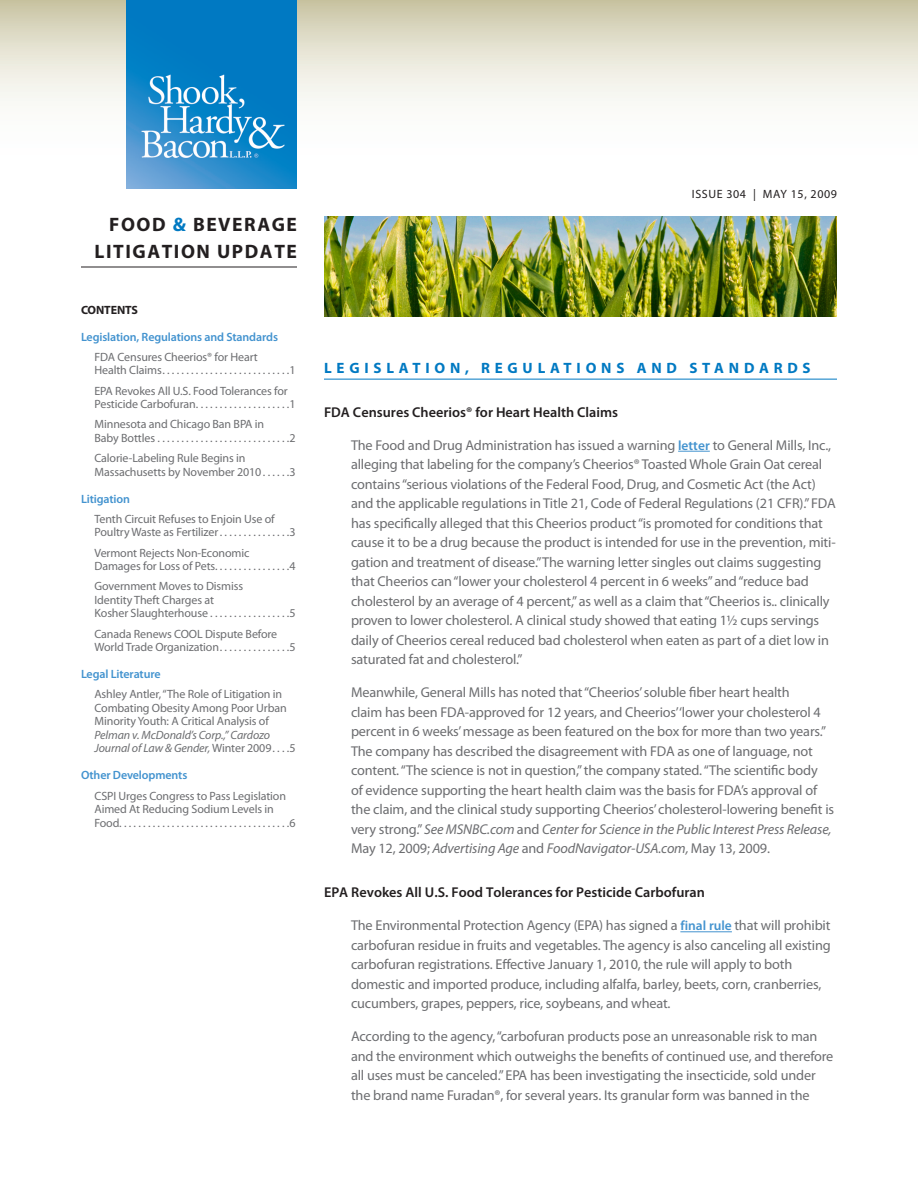
<style>
.page{position:relative;width:918px;height:1188px;background:#fff}
.page>*{position:absolute;margin:0;border:0;box-sizing:border-box;transform-origin:0 0}
.t1{font:700 19.5px/27px "Myriad Pro";letter-spacing:.08em;color:#231f20;text-align:right}
.Head{font:700 15px "Myriad Pro";letter-spacing:.32em;color:#0079c2}
.Body{font:14.25px/19.5px "Myriad Pro";letter-spacing:-.01em;color:#6c6d70}
.Subhead{font:600 14.25px "Myriad Pro";color:#231f20}
.TOC-Subhead{font:12px/13.5px "Myriad Pro";letter-spacing:-.01em;color:#6c6d70}
.TOC-Head{font:600 12px "Myriad Pro";letter-spacing:-.01em;color:#4393cf}
.t2{font:12px "Myriad Pro";letter-spacing:.05em;color:#231f20}
.t3{font:700 12px "Myriad Pro";letter-spacing:-.01em;color:#231f20}
.s1{color:#0079c2}
.s2{font-style:italic}
.s3{font-weight:600;font-size:13.5px;color:#4393cf}
</style>
<div class="page">
<svg style="left:0;top:0;width:918px;height:101px;background:#e4e1d0"></svg>
<hr style="left:81px;top:267px;width:216px;height:1px;background:#231f20">
<img style="left:126px;top:0;width:171px;height:189px">
<hr style="left:324px;top:379px;width:513px;height:1px;background:#0079c2">
<hr style="left:678px;top:451px;width:32px;height:1px;background:#4393cf">
<hr style="left:680px;top:931px;width:52px;height:1px;background:#4393cf">
<img style="left:324px;top:216px;width:513px;height:100px">
<p class="t1" style="left:94px;top:210px;width:204px">FOOD <span class="s1">&amp;</span> BEVERAGE<br>LITIGATION UPDATE</p>
<p class="t3" style="left:81px;top:302px;width:59px">CONTENTS</p>
<p class="TOC-Head" style="left:81px;top:329px;width:199px">Legislation, Regulations and Standards</p>
<p class="TOC-Subhead" style="left:94px;top:350px;width:165px">FDA Censures Cheerios® for Heart<br>Health Claims...........................</p>
<p class="TOC-Subhead" style="left:289px;top:363px;width:8px">1</p>
<p class="TOC-Subhead" style="left:94px;top:384px;width:195px">EPA Revokes All U.S. Food Tolerances for<br>Pesticide Carbofuran....................</p>
<p class="TOC-Subhead" style="left:289px;top:397px;width:8px">1</p>
<p class="TOC-Subhead" style="left:94px;top:417px;width:171px">Minnesota and Chicago Ban BPA in<br>Baby Bottles............................</p>
<p class="TOC-Subhead" style="left:289px;top:431px;width:8px">2</p>
<p class="TOC-Subhead" style="left:94px;top:451px;width:171px">Calorie-Labeling Rule Begins in<br>Massachusetts by November 2010......</p>
<p class="TOC-Subhead" style="left:289px;top:465px;width:8px">3</p>
<p class="TOC-Head" style="left:81px;top:491px;width:51px">Litigation</p>
<p class="TOC-Subhead" style="left:94px;top:512px;width:182px">Tenth Circuit Refuses to Enjoin Use of<br>Poultry Waste as Fertilizer...............</p>
<p class="TOC-Subhead" style="left:289px;top:525px;width:8px">3</p>
<p class="TOC-Subhead" style="left:94px;top:546px;width:203px">Vermont Rejects Non-Economic<br>Damages for Loss of Pets. . . . . . . . . . . . . . . .4</p>
<p class="TOC-Subhead" style="left:94px;top:579px;width:150px">Government Moves to Dismiss<br>Identity Theft Charges at<br>Kosher Slaughterhouse.................</p>
<p class="TOC-Subhead" style="left:289px;top:606px;width:8px">5</p>
<p class="TOC-Subhead" style="left:94px;top:627px;width:184px">Canada Renews COOL Dispute Before<br>World Trade Organization...............</p>
<p class="TOC-Subhead" style="left:289px;top:640px;width:8px">5</p>
<p class="TOC-Head" style="left:81px;top:666px;width:81px">Legal Literature</p>
<p class="TOC-Subhead" style="left:94px;top:687px;width:194px">Ashley Antler, “The Role of Litigation in Combating Obesity Among Poor Urban Minority Youth: A Critical Analysis of <span class="s2">Pelman v. McDonald’s Corp.,” Cardozo Journal of Law &amp; Gender,</span> Winter 2009....</p>
<p class="TOC-Subhead" style="left:289px;top:741px;width:8px">5</p>
<p class="TOC-Head" style="left:81px;top:768px;width:108px">Other Developments</p>
<p class="TOC-Subhead" style="left:94px;top:789px;width:203px">CSPI Urges Congress to Pass Legislation<br>Aimed At Reducing Sodium Levels in<br>Food. . . . . . . . . . . . . . . . . . . . . . . . . . . . . . . . . . . .6</p>
<p class="t2" style="left:692px;top:187px;width:147px">ISSUE 304 | MAY 15, 2009</p>
<p class="Head" style="left:324px;top:358px;width:488px">LEGISLATION, REGULATIONS AND STANDARDS</p>
<p class="Subhead" style="left:324px;top:403px;width:296px">FDA Censures Cheerios® for Heart Health Claims</p>
<p class="Body" style="left:351px;top:435px;width:486px">The Food and Drug Administration has issued a warning <span class="s3">letter</span> to General Mills, Inc., alleging that labeling for the company’s Cheerios® Toasted Whole Grain Oat cereal contains “serious violations of the Federal Food, Drug, and Cosmetic Act (the Act) and the applicable regulations in Title 21, Code of Federal Regulations (21 CFR).” FDA has specifically alleged that this Cheerios product “is promoted for conditions that cause it to be a drug because the product is intended for use in the prevention, miti&shy;gation and treatment of disease.” The warning letter singles out claims suggesting that Cheerios can “lower your cholesterol 4 percent in 6 weeks” and “reduce bad cholesterol by an average of 4 percent,” as well as a claim that “Cheerios is.. clinically proven to lower cholesterol. A clinical study showed that eating 1½ cups servings daily of Cheerios cereal reduced bad cholesterol when eaten as part of a diet low in saturated fat and cholesterol.”</p>
<p class="Body" style="left:351px;top:683px;width:485px">Meanwhile, General Mills has noted that “Cheerios’ soluble fiber heart health<br>claim has been FDA-approved for 12 years, and Cheerios’‘lower your cholesterol 4 percent in 6 weeks’ message as been featured on the box for more than two years.” The company has described the disagreement with FDA as one of language, not content. “The science is not in question,” the company stated. “The scientific body<br>of evidence supporting the heart health claim was the basis for FDA’s approval of the claim, and the clinical study supporting Cheerios’ cholesterol-lowering benefit is very strong.” <span class="s2">See MSNBC.com</span> and <span class="s2">Center for Science in the Public Interest Press Release, </span>May 12, 2009; <span class="s2">Advertising Age</span> and <span class="s2">FoodNavigator-USA.com,</span> May 13, 2009.</p>
<p class="Subhead" style="left:324px;top:884px;width:382px">EPA Revokes All U.S. Food Tolerances for Pesticide Carbofuran</p>
<p class="Body" style="left:351px;top:916px;width:481px">The Environmental Protection Agency (EPA) has signed a <span class="s3">final rule</span> that will prohibit carbofuran residue in fruits and vegetables. The agency is also canceling all existing carbofuran registrations. Effective January 1, 2010, the rule will apply to both domestic and imported produce, including alfalfa, barley, beets, corn, cranberries, cucumbers, grapes, peppers, rice, soybeans, and wheat.</p>
<p class="Body" style="left:351px;top:1027px;width:484px">According to the agency, “carbofuran products pose an unreasonable risk to man and the environment which outweighs the benefits of continued use, and therefore all uses must be canceled.” EPA has been investigating the insecticide, sold under the brand name Furadan®, for several years. Its granular form was banned in the</p>
</div>
